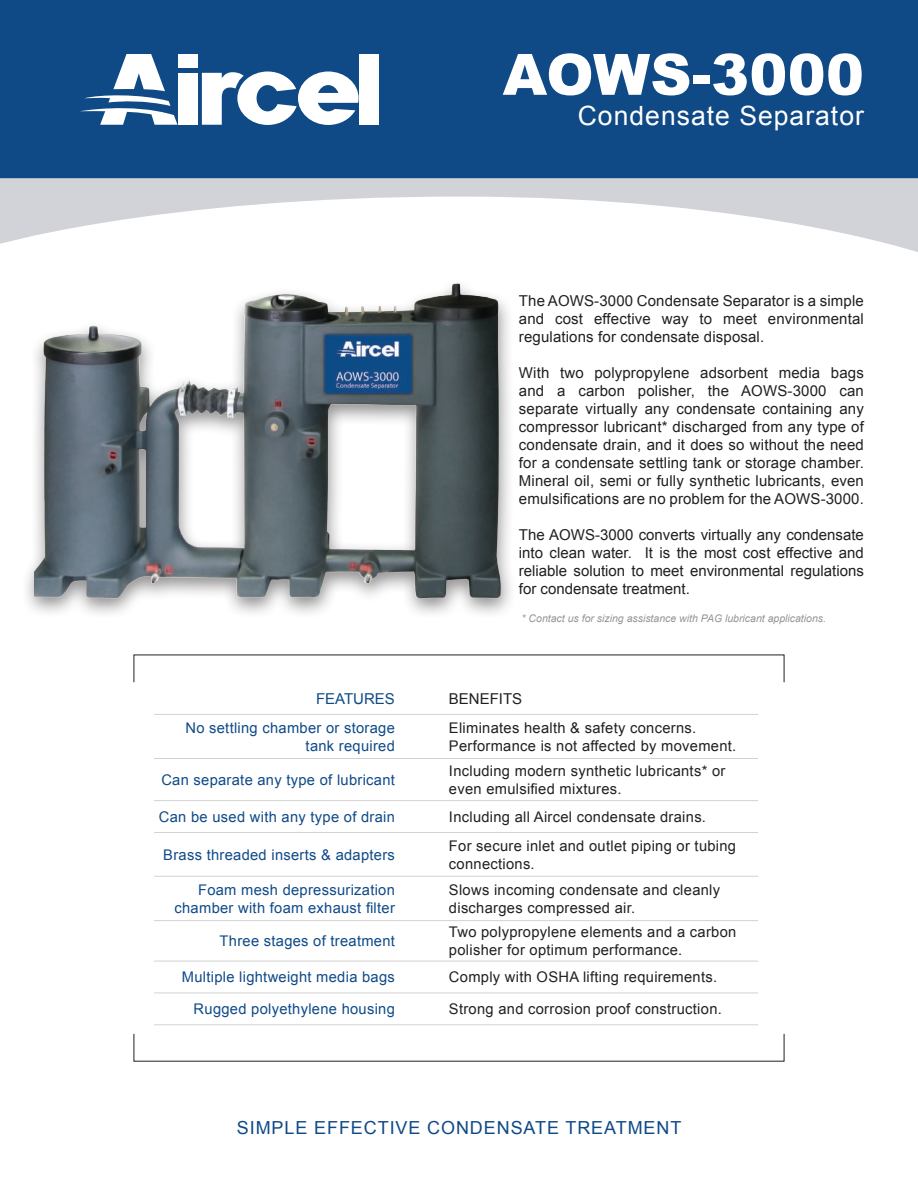
<style>
.page{position:relative;width:918px;height:1188px;background:#fff}
.page>*{position:absolute;margin:0;border:0;box-sizing:border-box;transform-origin:0 0}
.t1{font:900 57px "Arial";letter-spacing:.005em;color:#fff}
.t2{font:26.55px "Arial";letter-spacing:.04em;color:#fff}
.t3{font:18px "Arial";letter-spacing:.05em;color:#0f4a87}
.t4{font:15px/18px "Arial";letter-spacing:.01em;color:#231f20;text-align:justify}
.t5{font:15px "Arial";color:#0f4a87}
.t6{font:14.7px/17.7px "Arial";letter-spacing:.02em;color:#231f20}
.t7{font:14.7px/17.7px "Arial";letter-spacing:.02em;color:#0f4a87;text-align:right}
.t8{font:italic 10.5px "Arial";color:#939598}
</style>
<div class="page">
<div style="left:0;top:0;width:918px;height:179px;background:#0f4a87"></div>
<hr style="left:154px;top:714px;width:268px;height:1px;background:#d1d2d4">
<hr style="left:422px;top:714px;width:336px;height:1px;background:#d1d2d4">
<hr style="left:154px;top:876px;width:268px;height:1px;background:#d1d2d4">
<hr style="left:422px;top:876px;width:336px;height:1px;background:#d1d2d4">
<hr style="left:154px;top:758px;width:268px;height:1px;background:#d1d2d4">
<hr style="left:422px;top:758px;width:336px;height:1px;background:#d1d2d4">
<hr style="left:154px;top:800px;width:268px;height:1px;background:#d1d2d4">
<hr style="left:422px;top:800px;width:336px;height:1px;background:#d1d2d4">
<hr style="left:154px;top:832px;width:268px;height:1px;background:#d1d2d4">
<hr style="left:422px;top:832px;width:336px;height:1px;background:#d1d2d4">
<hr style="left:154px;top:920px;width:268px;height:1px;background:#d1d2d4">
<hr style="left:422px;top:920px;width:336px;height:1px;background:#d1d2d4">
<hr style="left:154px;top:961px;width:268px;height:1px;background:#d1d2d4">
<hr style="left:422px;top:961px;width:336px;height:1px;background:#d1d2d4">
<hr style="left:154px;top:993px;width:268px;height:1px;background:#d1d2d4">
<hr style="left:422px;top:993px;width:336px;height:1px;background:#d1d2d4">
<hr style="left:154px;top:1025px;width:268px;height:1px;background:#d1d2d4">
<hr style="left:422px;top:1025px;width:336px;height:1px;background:#d1d2d4">
<div style="left:178px;top:54px;width:20px;height:13px;background:#fff"></div>
<div style="left:178px;top:73px;width:20px;height:52px;background:#fff"></div>
<div style="left:359px;top:54px;width:20px;height:71px;background:#fff"></div>
<svg style="left:202px;top:72px;width:157px;height:53px"></svg>
<svg style="left:80px;top:54px;width:97px;height:71px"></svg>
<svg style="left:0;top:178px;width:918px;height:74px"></svg>
<div style="left:21px;top:276px;width:496px;height:344px;background:#231f20;opacity:.5"></div>
<img style="left:35px;top:284px;width:466px;height:315px">
<h1 class="t1" style="left:503px;top:33px;width:363px">AOWS-3000</h1>
<h2 class="t2" style="left:578px;top:98px;width:288px">Condensate Separator</h2>
<p class="t4" style="left:519px;top:292px;width:347px">The AOWS-3000 Condensate Separator is a simple and cost effective way to meet environmental regulations for condensate disposal.</p>
<p class="t4" style="left:519px;top:364px;width:347px">With two polypropylene adsorbent media bags and a carbon polisher, the AOWS-3000 can separate virtually any condensate containing any compressor lubricant* discharged from any type of condensate drain, and it does so without the need for a condensate settling tank or storage chamber.<br>Mineral oil, semi or fully synthetic lubricants, even emulsifications are no problem for the AOWS-3000.</p>
<p class="t4" style="left:519px;top:526px;width:347px">The AOWS-3000 converts virtually any condensate into clean water. It is the most cost effective and reliable solution to meet environmental regulations for condensate treatment.</p>
<p class="t8" style="left:522px;top:611px;width:306px">* Contact us for sizing assistance with PAG lubricant applications.</p>
<p class="t5" style="left:316px;top:688px;width:80px">FEATURES</p>
<p class="t4" style="left:449px;top:689px;width:75px">BENEFITS</p>
<p class="t7" style="left:185px;top:719px;width:211px">No settling chamber or storage tank required</p>
<p class="t6" style="left:449px;top:719px;width:289px">Eliminates health &amp; safety concerns.<br>Performance is not affected by movement.</p>
<p class="t7" style="left:161px;top:771px;width:235px">Can separate any type of lubricant</p>
<p class="t6" style="left:449px;top:762px;width:278px">Including modern synthetic lubricants* or even emulsified mixtures.</p>
<p class="t7" style="left:159px;top:808px;width:238px">Can be used with any type of drain</p>
<p class="t6" style="left:449px;top:808px;width:259px">Including all Aircel condensate drains.</p>
<p class="t7" style="left:163px;top:846px;width:233px">Brass threaded inserts &amp; adapters</p>
<p class="t6" style="left:449px;top:837px;width:289px">For secure inlet and outlet piping or tubing connections.</p>
<p class="t7" style="left:175px;top:881px;width:222px">Foam mesh depressurization chamber with foam exhaust filter</p>
<p class="t6" style="left:449px;top:881px;width:273px">Slows incoming condensate and cleanly discharges compressed air.</p>
<p class="t7" style="left:220px;top:932px;width:177px">Three stages of treatment</p>
<p class="t6" style="left:449px;top:924px;width:289px">Two polypropylene elements and a carbon polisher for optimum performance.</p>
<p class="t7" style="left:182px;top:969px;width:215px">Multiple lightweight media bags</p>
<p class="t6" style="left:449px;top:969px;width:270px">Comply with OSHA lifting requirements.</p>
<p class="t7" style="left:194px;top:1000px;width:203px">Rugged polyethylene housing</p>
<p class="t6" style="left:449px;top:1000px;width:274px">Strong and corrosion proof construction.</p>
<p class="t3" style="left:237px;top:1116px;width:446px">SIMPLE EFFECTIVE CONDENSATE TREATMENT</p>
</div>
